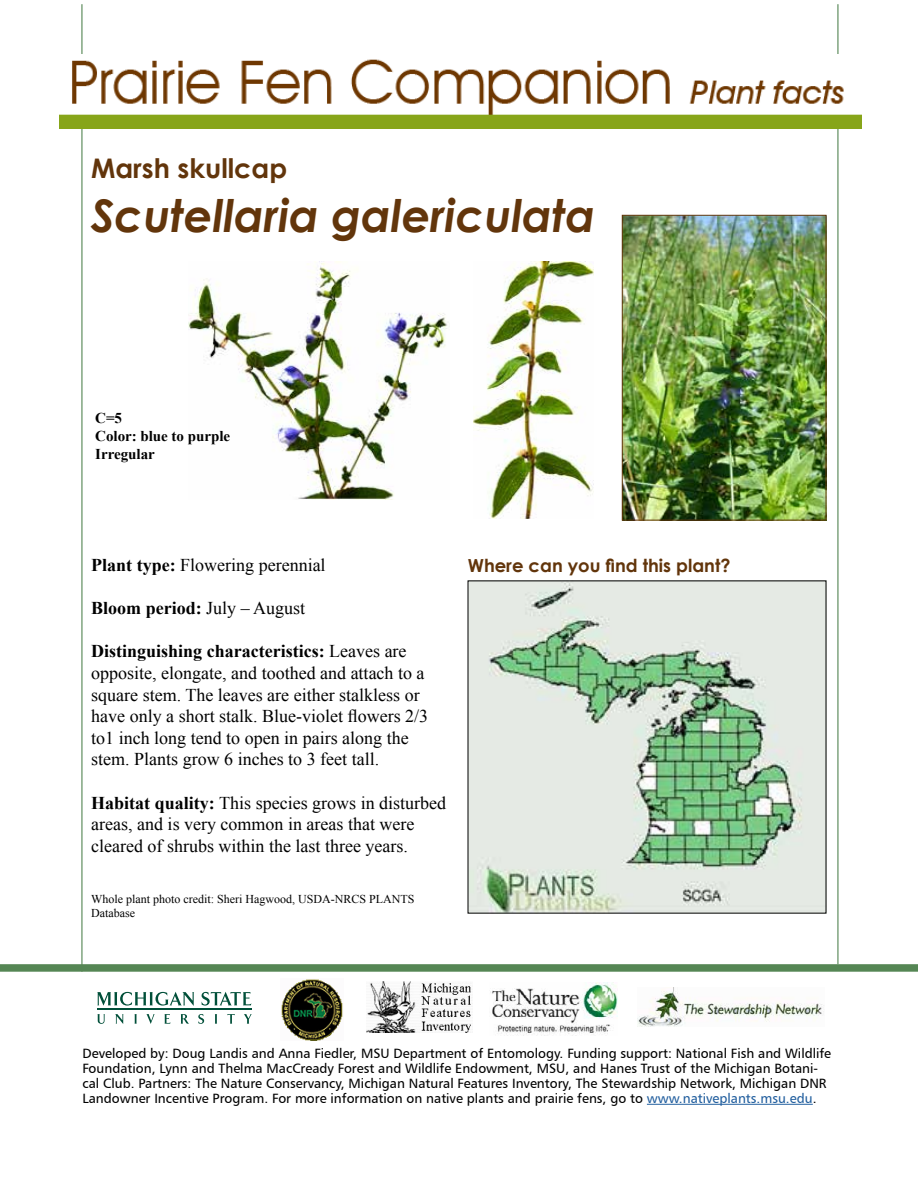
<style>
.page{position:relative;width:918px;height:1188px;background:#fff}
.page>*{position:absolute;margin:0;border:0;box-sizing:border-box;transform-origin:0 0}
.Scientific_name{font:italic 700 45px "Century Gothic";color:#62350b}
.Common_name{font:700 27px "Century Gothic";color:#62350b}
.t1{font:18px/21.6px "Times New Roman";color:#000}
.Subhead{font:700 18px "Century Gothic";color:#62350b}
.t2{font:700 18px "Times New Roman";color:#000}
.Normal_with_bold{font:700 15px "Times New Roman";color:#000}
.t3{font:13.5px/15px "Humanist 777 BT Roman B";color:#000}
.t4{font:12px/14.4px "Times New Roman";color:#000}
.s1{font-weight:700}
.s2{font-weight:400}
.s3{color:#215e9e}
</style>
<div class="page">
<hr style="left:81px;top:4px;width:2px;height:968px;background:#558654">
<hr style="left:837px;top:4px;width:1px;height:960px;background:#558654">
<div style="left:0;top:964px;width:918px;height:8px;background:#558654"></div>
<img style="left:59px;top:55px;width:803px;height:73px">
<hr style="left:647px;top:1104px;width:166px;height:1px;background:#215e9e">
<img style="left:281px;top:979px;width:62px;height:61px">
<svg style="left:97px;top:1014px;width:8px;height:10px"></svg>
<svg style="left:115px;top:1014px;width:9px;height:10px"></svg>
<svg style="left:134px;top:1014px;width:3px;height:10px"></svg>
<svg style="left:146px;top:1014px;width:9px;height:10px"></svg>
<svg style="left:164px;top:1014px;width:6px;height:10px"></svg>
<svg style="left:181px;top:1014px;width:8px;height:10px"></svg>
<svg style="left:198px;top:1014px;width:6px;height:10px"></svg>
<svg style="left:215px;top:1014px;width:2px;height:10px"></svg>
<svg style="left:227px;top:1014px;width:8px;height:10px"></svg>
<svg style="left:244px;top:1014px;width:8px;height:10px"></svg>
<svg style="left:97px;top:992px;width:97px;height:14px"></svg>
<svg style="left:202px;top:992px;width:49px;height:14px"></svg>
<hr style="left:97px;top:1009px;width:155px;height:1px;background:#004f39">
<img style="left:490px;top:983px;width:128px;height:53px">
<img style="left:367px;top:981px;width:106px;height:51px">
<img style="left:638px;top:987px;width:186px;height:40px">
<img style="left:624px;top:217px;width:200px;height:301px">
<div style="left:622px;top:215px;width:204px;height:305px;border:1px solid #62350b"></div>
<img style="left:188px;top:262px;width:259px;height:238px">
<img style="left:474px;top:262px;width:120px;height:257px">
<img style="left:470px;top:583px;width:354px;height:328px">
<p class="Common_name" style="left:91px;top:148px;width:198px">Marsh skullcap</p>
<p class="Scientific_name" style="left:91px;top:182px;width:506px">Scutellaria galericulata</p>
<p class="Normal_with_bold" style="left:95px;top:407px;width:28px">C=5</p>
<p class="Normal_with_bold" style="left:95px;top:425px;width:137px">Color: blue to purple</p>
<p class="Normal_with_bold" style="left:95px;top:443px;width:61px">Irregular</p>
<p class="t1" style="left:91px;top:554px;width:236px"><span class="s1">Plant type:</span> Flowering perennial</p>
<p class="t2" style="left:91px;top:596px;width:216px">Bloom period: <span class="s2">July – August</span></p>
<p class="t1" style="left:91px;top:640px;width:338px"><span class="s1">Distinguishing characteristics:</span> Leaves are opposite, elongate, and toothed and attach to a square stem. The leaves are either stalkless or have only a short stalk. Blue-violet flowers 2/3 to1 inch long tend to open in pairs along the stem. Plants grow 6 inches to 3 feet tall.</p>
<p class="t1" style="left:91px;top:792px;width:356px"><span class="s1">Habitat quality:</span> This species grows in disturbed areas, and is very common in areas that were cleared of shrubs within the last three years.</p>
<p class="t4" style="left:91px;top:891px;width:325px">Whole plant photo credit: Sheri Hagwood, USDA-NRCS PLANTS<br>Database</p>
<p class="Subhead" style="left:468px;top:552px;width:264px">Where can you find this plant?</p>
<p class="t3" style="left:82px;top:1045px;width:750px">Developed by: Doug Landis and Anna Fiedler, MSU Department of Entomology. Funding support: National Fish and Wildlife Foundation, Lynn and Thelma MacCready Forest and Wildlife Endowment, MSU, and Hanes Trust of the Michigan Botani&shy;cal Club. Partners: The Nature Conservancy, Michigan Natural Features Inventory, The Stewardship Network, Michigan DNR Landowner Incentive Program. For more information on native plants and prairie fens, go to <span class="s3">www.nativeplants.msu.edu</span>.</p>
</div>
